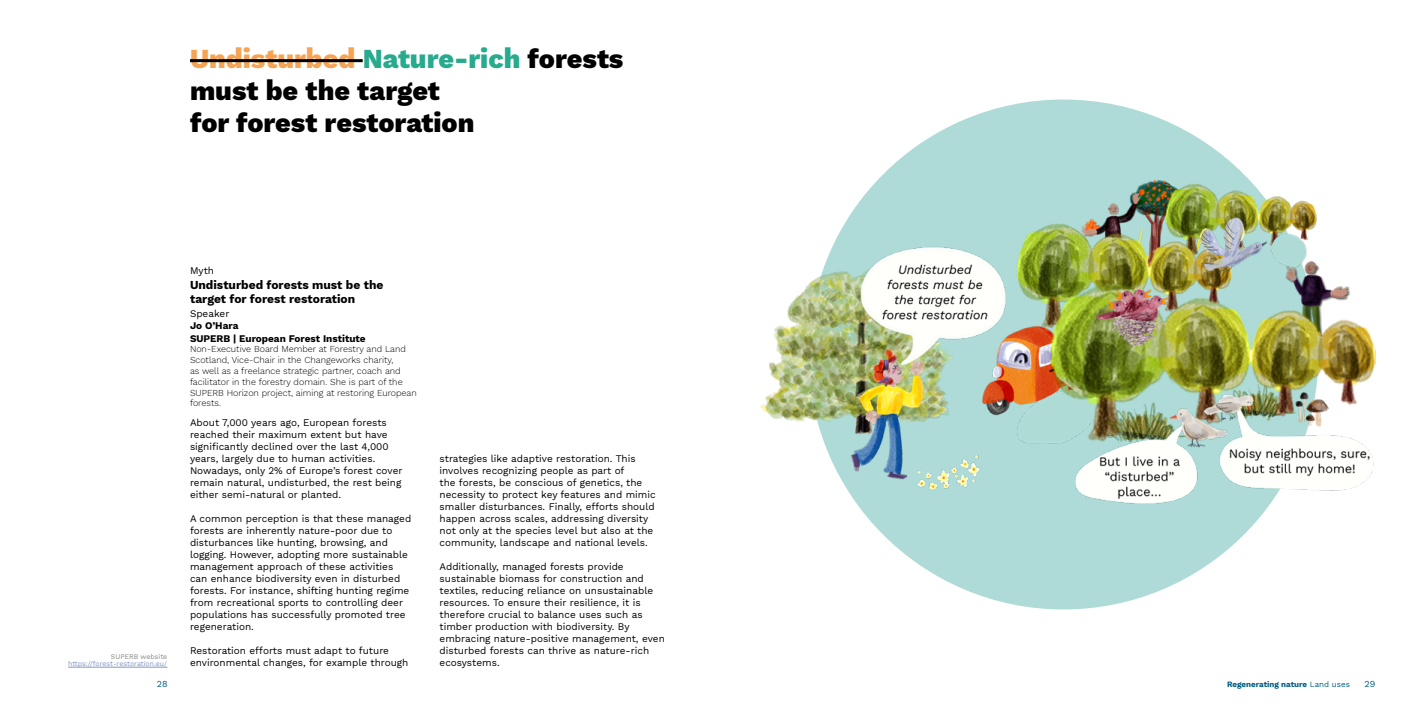
<style>
.page{position:relative;width:1418px;height:709px;background:#fff}
.page>*{position:absolute;margin:0;border:0;box-sizing:border-box;transform-origin:0 0}
.t1{font:800 27px/32.4px "Work Sans";color:#000}
.t2{font:700 12px/14.4px "Work Sans";color:#000}
.t3{font:10px/12px "Work Sans";color:#000}
.t4{font:700 10px/12px "Work Sans";color:#000}
.t5{font:300 9px/10.8px "Work Sans";color:#000}
.t6{font:9px "Work Sans";color:#005f84}
.t7{font:700 8px "Work Sans";color:#005f84}
.t8{font:7px "Work Sans";color:#8194c3}
.t9{font:7px "Work Sans";color:#878787}
.s1{color:#f4a454}
.s2{color:#27aa8e}
.s3{font-weight:400}
</style>
<div class="page">
<div style="left:808px;top:99px;width:510px;height:510px;background:#aedbd7;border-radius:50%"></div>
<hr style="left:68px;top:667px;width:99px;height:1px;background:#8194c3">
<hr style="left:190px;top:59px;width:173px;height:3px;background:#000">
<img style="left:760px;top:180px;width:616px;height:335px">
<h1 class="t1" style="left:190px;top:41px;width:435px"><span class="s1">Undisturbed</span> <span class="s2">Nature-rich</span> forests must be the target<br>for forest restoration</h1>
<p class="t9" style="left:111px;top:651px;width:58px">SUPERB website</p>
<p class="t8" style="left:68px;top:658px;width:101px">https://forest-restoration.eu/</p>
<p class="t3" style="left:190px;top:264px;width:26px">Myth</p>
<p class="t2" style="left:190px;top:277px;width:195px">Undisturbed forests must be the target for forest restoration</p>
<p class="t3" style="left:190px;top:308px;width:41px">Speaker</p>
<p class="t4" style="left:190px;top:320px;width:177px">Jo O’Hara<br>SUPERB | European Forest Institute</p>
<p class="t5" style="left:190px;top:343px;width:228px">Non-Executive Board Member at Forestry and Land Scotland, Vice-Chair in the Changeworks charity,<br>as well as a freelance strategic partner, coach and facilitator in the forestry domain. She is part of the SUPERB Horizon project, aiming at restoring European forests.</p>
<p class="t3" style="left:190px;top:416px;width:214px">About 7,000 years ago, European forests reached their maximum extent but have significantly declined over the last 4,000 years, largely due to human activities.<br>Nowadays, only 2% of Europe’s forest cover remain natural, undisturbed, the rest being either semi-natural or planted.</p>
<p class="t3" style="left:190px;top:512px;width:223px">A common perception is that these managed forests are inherently nature-poor due to disturbances like hunting, browsing, and logging. However, adopting more sustainable management approach of these activities can enhance biodiversity even in disturbed forests. For instance, shifting hunting regime from recreational sports to controlling deer populations has successfully promoted tree regeneration.</p>
<p class="t3" style="left:190px;top:644px;width:220px">Restoration efforts must adapt to future environmental changes, for example through</p>
<p class="t3" style="left:439px;top:452px;width:218px">strategies like adaptive restoration. This involves recognizing people as part of<br>the forests, be conscious of genetics, the necessity to protect key features and mimic smaller disturbances. Finally, efforts should happen across scales, addressing diversity not only at the species level but also at the community, landscape and national levels.</p>
<p class="t3" style="left:439px;top:560px;width:227px">Additionally, managed forests provide sustainable biomass for construction and textiles, reducing reliance on unsustainable resources. To ensure their resilience, it is therefore crucial to balance uses such as timber production with biodiversity. By embracing nature-positive management, even disturbed forests can thrive as nature-rich ecosystems.</p>
<p class="t6" style="left:157px;top:677px;width:12px">28</p>
<p class="t6" style="left:1364px;top:677px;width:12px">29</p>
<p class="t7" style="left:1226px;top:678px;width:124px">Regenerating nature <span class="s3">Land uses</span></p>
</div>
